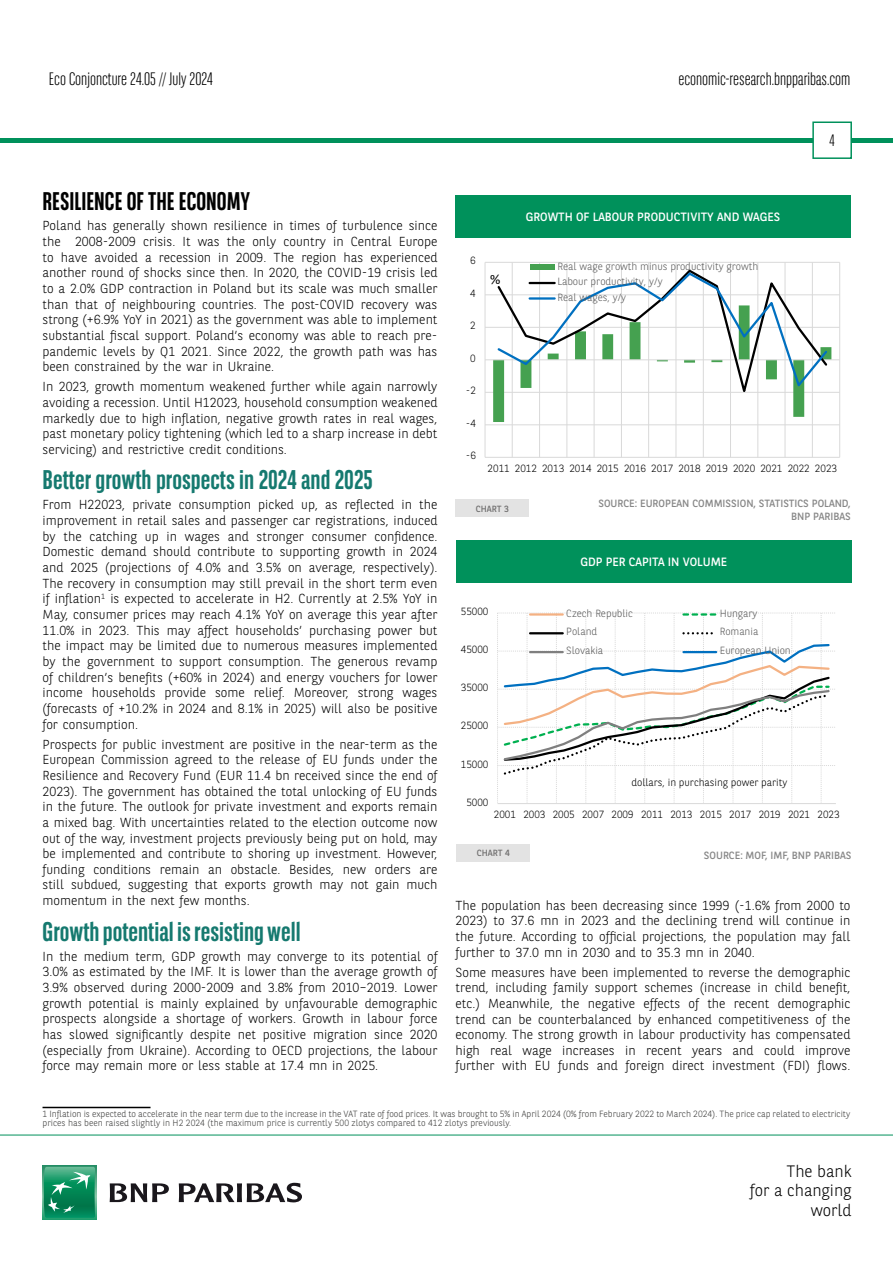
<style>
.page{position:relative;width:893px;height:1263px;background:#fff}
.page>*{position:absolute;margin:0;border:0;box-sizing:border-box;transform-origin:0 0}
.t1{font:700 27px "BNPP Sans Condensed";color:#15796f}
.t2{font:700 25.5px "BNPP Sans Condensed";color:#000}
.t3{font:300 18px "BNPP Sans Condensed";color:#000}
.t4{font:300 16.5px/19.8px "BNPP Sans";color:#000;text-align:right}
.t5{font:300 16.5px "BNPP Sans Condensed";color:#000}
.t6{font:14.4px "Calibri";color:#000}
.t7{font:300 13.05px/15.6px "BNPP Sans";color:#000;text-align:justify}
.t8{font:12px "BNPP Sans";color:#fff}
.t9{font:10.5px/12.6px "BNPP Sans";color:#878787;text-align:right}
.t10{font:300 10.5px/15.6px "BNPP Sans";color:#595959}
.t11{font:300 10.5px "BNPP Sans";letter-spacing:-.01em;color:#000}
.t12{font:300 10.35px "BNPP Sans";letter-spacing:-.005em;color:#000}
.t13{font:300 10.35px "BNPP Sans";color:#595959}
.t14{font:300 9px/9px "BNPP Sans";color:#3c3c3b}
.t15{font:9px "BNPP Sans";color:#706f6f}
</style>
<div class="page">
<hr style="left:1px;top:138px;width:892px;height:4px;background:#00915b">
<svg style="left:812px;top:121px;width:41px;height:38px"></svg>
<svg style="left:43px;top:1166px;width:53px;height:53px"></svg>
<svg style="left:44px;top:1167px;width:51px;height:51px"></svg>
<svg style="left:110px;top:1183px;width:59px;height:19px"></svg>
<svg style="left:179px;top:1183px;width:123px;height:19px"></svg>
<hr style="left:0;top:1135px;width:893px;height:1px;background:#00915b">
<hr style="left:43px;top:1107px;width:108px;height:1px;background:#000">
<hr style="left:485px;top:457px;width:355px;height:1px;background:#d9d9d9">
<hr style="left:485px;top:424px;width:355px;height:1px;background:#d9d9d9">
<hr style="left:485px;top:392px;width:355px;height:1px;background:#d9d9d9">
<hr style="left:485px;top:327px;width:355px;height:1px;background:#d9d9d9">
<hr style="left:485px;top:294px;width:355px;height:1px;background:#d9d9d9">
<hr style="left:485px;top:262px;width:355px;height:1px;background:#d9d9d9">
<hr style="left:485px;top:262px;width:1px;height:195px;background:#d9d9d9">
<hr style="left:512px;top:262px;width:1px;height:195px;background:#d9d9d9">
<hr style="left:539px;top:262px;width:1px;height:195px;background:#d9d9d9">
<hr style="left:566px;top:262px;width:1px;height:195px;background:#d9d9d9">
<hr style="left:594px;top:262px;width:1px;height:195px;background:#d9d9d9">
<hr style="left:621px;top:262px;width:1px;height:195px;background:#d9d9d9">
<hr style="left:648px;top:262px;width:1px;height:195px;background:#d9d9d9">
<hr style="left:675px;top:262px;width:1px;height:195px;background:#d9d9d9">
<hr style="left:703px;top:262px;width:1px;height:195px;background:#d9d9d9">
<hr style="left:730px;top:262px;width:1px;height:195px;background:#d9d9d9">
<hr style="left:757px;top:262px;width:1px;height:195px;background:#d9d9d9">
<hr style="left:784px;top:262px;width:1px;height:195px;background:#d9d9d9">
<hr style="left:812px;top:262px;width:1px;height:195px;background:#d9d9d9">
<hr style="left:839px;top:262px;width:1px;height:195px;background:#d9d9d9">
<hr style="left:485px;top:359px;width:355px;height:1px;background:#d9d9d9">
<svg style="left:493px;top:268px;width:338px;height:154px"></svg>
<div style="left:530px;top:265px;width:25px;height:5px;background:#45a150"></div>
<hr style="left:530px;top:282px;width:25px;height:2px;background:#000">
<hr style="left:530px;top:297px;width:25px;height:3px;background:#0070c0">
<div style="left:455px;top:196px;width:396px;height:42px;background:#00915b"></div>
<div style="left:456px;top:499px;width:73px;height:18px;background:#e3e3e3"></div>
<hr style="left:497px;top:803px;width:339px;height:1px;background:#d9d9d9">
<svg style="left:497px;top:612px;width:338px;height:191px"></svg>
<hr style="left:530px;top:651px;width:33px;height:2px;background:#7f7f7f">
<hr style="left:683px;top:651px;width:33px;height:2px;background:#0070c0">
<div style="left:456px;top:541px;width:395px;height:42px;background:#00915b"></div>
<div style="left:457px;top:844px;width:73px;height:18px;background:#e3e3e3"></div>
<h3 class="t3" style="left:49px;top:67px;width:166px">Eco Conjoncture 24.05 // July 2024</h3>
<h3 class="t3" style="left:678px;top:67px;width:174px">economic-research.bnpparibas.com</h3>
<p class="t5" style="left:830px;top:130px;width:7px">4</p>
<h2 class="t2" style="left:43px;top:187px;width:209px">RESILIENCE OF THE ECONOMY</h2>
<p class="t7" style="left:43px;top:217px;width:396px">Poland has generally shown resilience in times of turbulence since the 2008-2009 crisis. It was the only country in Central Europe to have avoided a recession in 2009. The region has experienced another round of shocks since then. In 2020, the COVID-19 crisis led to a 2.0% GDP contraction in Poland but its scale was much smaller than that of neighbouring countries. The post-COVID recovery was strong (+6.9% YoY in 2021) as the government was able to implement substantial fiscal support. Poland’s economy was able to reach pre&shy;pandemic levels by Q1 2021. Since 2022, the growth path was has been constrained by the war in Ukraine.</p>
<p class="t7" style="left:43px;top:378px;width:396px">In 2023, growth momentum weakened further while again narrowly avoiding a recession. Until H12023, household consumption weakened markedly due to high inflation, negative growth rates in real wages, past monetary policy tightening (which led to a sharp increase in debt servicing) and restrictive credit conditions.</p>
<h1 class="t1" style="left:43px;top:464px;width:332px">Better growth prospects in 2024 and 2025</h1>
<p class="t7" style="left:43px;top:496px;width:396px">From H22023, private consumption picked up, as reflected in the improvement in retail sales and passenger car registrations, induced by the catching up in wages and stronger consumer confidence.<br>Domestic demand should contribute to supporting growth in 2024 and 2025 (projections of 4.0% and 3.5% on average, respectively).<br>The recovery in consumption may still prevail in the short term even if inflation<sup>1</sup> is expected to accelerate in H2. Currently at 2.5% YoY in May, consumer prices may reach 4.1% YoY on average this year after 11.0% in 2023. This may affect households’ purchasing power but the impact may be limited due to numerous measures implemented by the government to support consumption. The generous revamp of children’s benefits (+60% in 2024) and energy vouchers for lower income households provide some relief. Moreover, strong wages (forecasts of +10.2% in 2024 and 8.1% in 2025) will also be positive for consumption.</p>
<p class="t7" style="left:43px;top:735px;width:396px">Prospects for public investment are positive in the near-term as the European Commission agreed to the release of EU funds under the Resilience and Recovery Fund (EUR 11.4 bn received since the end of 2023). The government has obtained the total unlocking of EU funds in the future. The outlook for private investment and exports remain a mixed bag. With uncertainties related to the election outcome now out of the way, investment projects previously being put on hold, may be implemented and contribute to shoring up investment. However, funding conditions remain an obstacle. Besides, new orders are still subdued, suggesting that exports growth may not gain much momentum in the next few months.</p>
<h1 class="t1" style="left:43px;top:915px;width:260px">Growth potential is resisting well</h1>
<p class="t7" style="left:43px;top:948px;width:396px">In the medium term, GDP growth may converge to its potential of 3.0% as estimated by the IMF. It is lower than the average growth of 3.9% observed during 2000-2009 and 3.8% from 2010–2019. Lower growth potential is mainly explained by unfavourable demographic prospects alongside a shortage of workers. Growth in labour force has slowed significantly despite net positive migration since 2020 (especially from Ukraine). According to OECD projections, the labour force may remain more or less stable at 17.4 mn in 2025.</p>
<p class="t14" style="left:43px;top:1108px;width:809px">1 Inflation is expected to accelerate in the near term due to the increase in the VAT rate of food prices. It was brought to 5% in April 2024 (0% from February 2022 to March 2024). The price cap related to electricity prices has been raised slightly in H2 2024 (the maximum price is currently 500 zlotys compared to 412 zlotys previously.</p>
<p class="t8" style="left:526px;top:209px;width:256px">GROWTH OF LABOUR PRODUCTIVITY AND WAGES</p>
<p class="t11" style="left:470px;top:254px;width:7px">6</p>
<p class="t10" style="left:557px;top:258px;width:202px">Real wage growth minus productivity growth<br>Labour productivity, y/y<br>Real wages, y/y</p>
<p class="t6" style="left:490px;top:269px;width:12px">%</p>
<p class="t11" style="left:470px;top:286px;width:7px">4</p>
<p class="t11" style="left:470px;top:319px;width:7px">2</p>
<p class="t11" style="left:470px;top:351px;width:7px">0</p>
<p class="t11" style="left:466px;top:384px;width:12px">-2</p>
<p class="t11" style="left:466px;top:416px;width:12px">-4</p>
<p class="t11" style="left:466px;top:449px;width:12px">-6</p>
<p class="t11" style="left:488px;top:461px;width:351px">2011 2012 2013 2014 2015 2016 2017 2018 2019 2020 2021 2022 2023</p>
<p class="t9" style="left:598px;top:497px;width:254px">SOURCE: EUROPEAN COMMISSION, STATISTICS POLAND,<br>BNP PARIBAS</p>
<p class="t15" style="left:476px;top:502px;width:35px">CHART 3</p>
<p class="t8" style="left:580px;top:554px;width:148px">GDP PER CAPITA IN VOLUME</p>
<p class="t12" style="left:461px;top:604px;width:29px">55000</p>
<p class="t13" style="left:566px;top:606px;width:68px">Czech Republic</p>
<p class="t13" style="left:720px;top:606px;width:39px">Hungary</p>
<p class="t13" style="left:566px;top:625px;width:32px">Poland</p>
<p class="t13" style="left:720px;top:625px;width:40px">Romania</p>
<p class="t13" style="left:566px;top:644px;width:38px">Slovakia</p>
<p class="t13" style="left:720px;top:644px;width:72px">European Union</p>
<p class="t12" style="left:461px;top:642px;width:29px">45000</p>
<p class="t12" style="left:461px;top:681px;width:29px">35000</p>
<p class="t12" style="left:461px;top:719px;width:29px">25000</p>
<p class="t12" style="left:461px;top:757px;width:29px">15000</p>
<p class="t12" style="left:631px;top:775px;width:158px">dollars, in purchasing power parity</p>
<p class="t12" style="left:466px;top:795px;width:23px">5000</p>
<p class="t12" style="left:494px;top:808px;width:347px">2001 2003 2005 2007 2009 2011 2013 2015 2017 2019 2021 2023</p>
<p class="t15" style="left:477px;top:847px;width:35px">CHART 4</p>
<p class="t9" style="left:704px;top:848px;width:149px">SOURCE: MOF, IMF, BNP PARIBAS</p>
<p class="t7" style="left:455px;top:897px;width:396px">The population has been decreasing since 1999 (-1.6% from 2000 to 2023) to 37.6 mn in 2023 and the declining trend will continue in the future. According to official projections, the population may fall further to 37.0 mn in 2030 and to 35.3 mn in 2040.</p>
<p class="t7" style="left:455px;top:963px;width:396px">Some measures have been implemented to reverse the demographic trend, including family support schemes (increase in child benefit, etc.) Meanwhile, the negative effects of the recent demographic trend can be counterbalanced by enhanced competitiveness of the economy. The strong growth in labour productivity has compensated high real wage increases in recent years and could improve further with EU funds and foreign direct investment (FDI) flows.</p>
<p class="t4" style="left:750px;top:1160px;width:103px">The bank<br>for a changing world</p>
</div>
